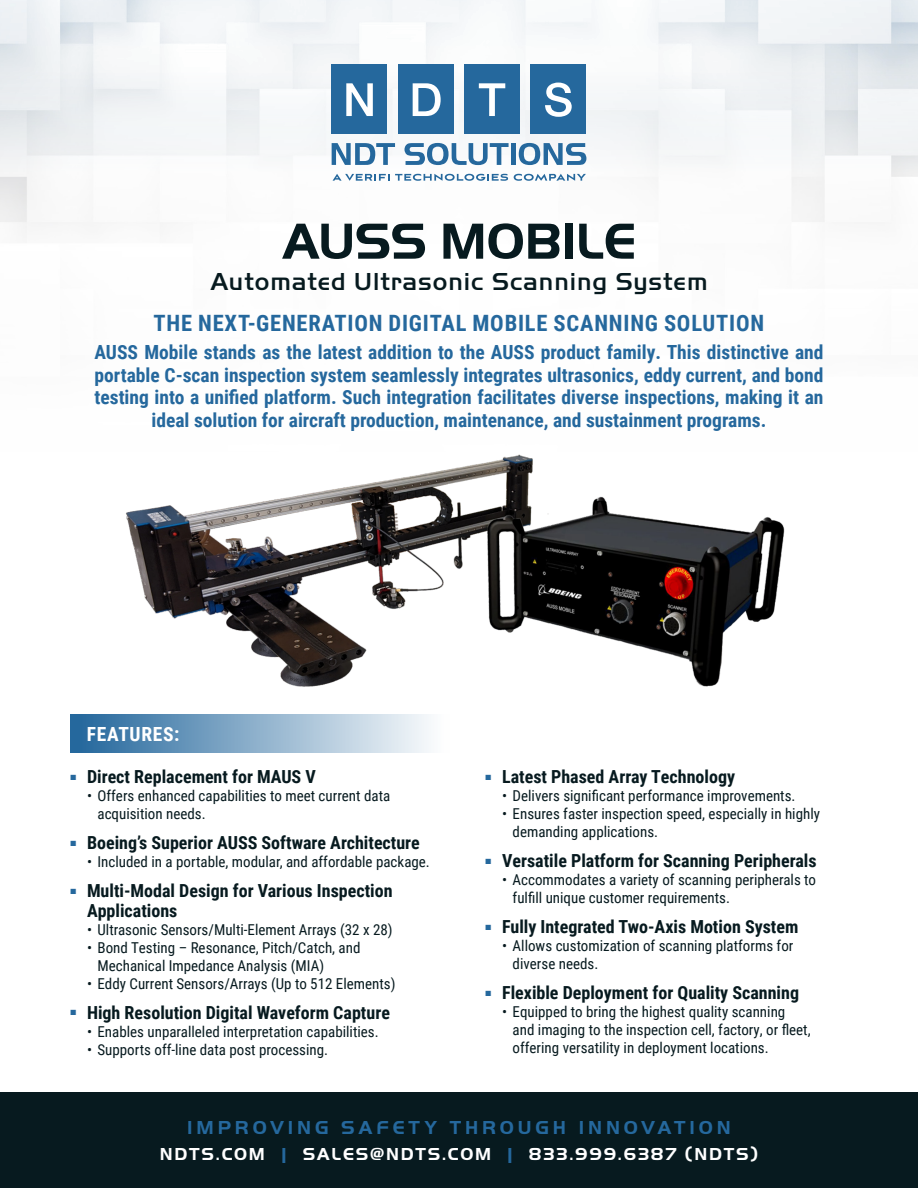
<style>
.page{position:relative;width:918px;height:1188px;background:#fff}
.page>*{position:absolute;margin:0;border:0;box-sizing:border-box;transform-origin:0 0}
.t1{font:700 52.5px "Handel Got D";color:#071a1f}
.t2{font:500 25.5px "Handel Got D";letter-spacing:.04em;color:#071a1f}
.t3{font:700 22.5px "Roboto Condensed";letter-spacing:.035em;color:#25689d}
.t4{font:700 19.5px/22.5px "Roboto Condensed";color:#25689d;text-align:center}
.t5{font:700 19.5px "Handel Got D";letter-spacing:.2em;color:#25689d}
.t6{font:700 19.5px "Roboto Condensed";letter-spacing:.035em;color:#fff}
.t7{font:700 18px/19.5px "Roboto Condensed";color:#071a1f}
.t8{font:700 18px "Handel Got D";letter-spacing:.1em;color:#fff}
.t9{font:15px/18px "Roboto Condensed";color:#071a1f}
.s1{color:#25689d}
</style>
<div class="page">
<svg style="left:0;top:0;width:918px;height:223px;fill:#f5f7f9"></svg>
<img style="left:126px;top:454px;width:659px;height:233px">
<div style="left:332px;top:64px;width:55px;height:69px;background:#25689d"></div>
<div style="left:398px;top:64px;width:56px;height:69px;background:#25689d"></div>
<div style="left:464px;top:64px;width:56px;height:69px;background:#25689d"></div>
<div style="left:531px;top:64px;width:55px;height:69px;background:#25689d"></div>
<svg style="left:346px;top:83px;width:27px;height:33px"></svg>
<svg style="left:413px;top:83px;width:28px;height:33px"></svg>
<svg style="left:479px;top:83px;width:26px;height:33px"></svg>
<svg style="left:545px;top:83px;width:27px;height:34px"></svg>
<svg style="left:332px;top:143px;width:63px;height:22px"></svg>
<svg style="left:405px;top:143px;width:104px;height:22px"></svg>
<hr style="left:511px;top:143px;width:4px;height:22px;background:#25689d">
<svg style="left:519px;top:143px;width:67px;height:22px"></svg>
<svg style="left:333px;top:174px;width:175px;height:7px"></svg>
<svg style="left:514px;top:174px;width:72px;height:7px"></svg>
<div style="left:70px;top:714px;width:380px;height:39px;background:linear-gradient(to right,#21659b,#fff)"></div>
<div style="left:0;top:1093px;width:918px;height:95px;background:#071a1f"></div>
<p class="t1" style="left:282px;top:212px;width:356px">AUSS MOBILE</p>
<p class="t2" style="left:210px;top:267px;width:499px">Automated Ultrasonic Scanning System</p>
<p class="t3" style="left:154px;top:307px;width:612px">THE NEXT-GENERATION DIGITAL MOBILE SCANNING SOLUTION</p>
<p class="t4" style="left:94px;top:341px;width:731px">AUSS Mobile stands as the latest addition to the AUSS product family. This distinctive and portable C-scan inspection system seamlessly integrates ultrasonics, eddy current, and bond testing into a unified platform. Such integration facilitates diverse inspections, making it an ideal solution for aircraft production, maintenance, and sustainment programs.</p>
<p class="t6" style="left:87px;top:720px;width:94px">FEATURES:</p>
<p class="t7" style="left:70px;top:767px;width:247px"><sup>■</sup> Direct Replacement for MAUS V</p>
<p class="t9" style="left:98px;top:787px;width:294px;text-indent:-10px">• Offers enhanced capabilities to meet current data acquisition needs.</p>
<p class="t7" style="left:70px;top:833px;width:351px"><sup>■</sup> Boeing’s Superior AUSS Software Architecture</p>
<p class="t9" style="left:87px;top:853px;width:344px">• Included in a portable, modular, and affordable package.</p>
<p class="t7" style="left:87px;top:881px;width:307px;text-indent:-17px"><sup>■</sup> Multi-Modal Design for Various Inspection<br>Applications</p>
<p class="t9" style="left:87px;top:920px;width:307px">• Ultrasonic Sensors/Multi-Element Arrays (32 x 28)</p>
<p class="t9" style="left:98px;top:938px;width:265px;text-indent:-10px">• Bond Testing – Resonance, Pitch/Catch, and<br>Mechanical Impedance Analysis (MIA)</p>
<p class="t9" style="left:87px;top:974px;width:310px">• Eddy Current Sensors/Arrays (Up to 512 Elements)</p>
<p class="t7" style="left:70px;top:1002px;width:321px"><sup>■</sup> High Resolution Digital Waveform Capture</p>
<p class="t9" style="left:87px;top:1022px;width:293px">• Enables unparalleled interpretation capabilities.</p>
<p class="t9" style="left:87px;top:1040px;width:243px">• Supports off-line data post processing.</p>
<p class="t7" style="left:486px;top:767px;width:251px"><sup>■</sup> Latest Phased Array Technology</p>
<p class="t9" style="left:502px;top:787px;width:295px">• Delivers significant performance improvements.</p>
<p class="t9" style="left:513px;top:805px;width:309px;text-indent:-10px">• Ensures faster inspection speed, especially in highly demanding applications.</p>
<p class="t7" style="left:486px;top:851px;width:332px"><sup>■</sup> Versatile Platform for Scanning Peripherals</p>
<p class="t9" style="left:513px;top:871px;width:305px;text-indent:-10px">• Accommodates a variety of scanning peripherals to fulfill unique customer requirements.</p>
<p class="t7" style="left:486px;top:917px;width:314px"><sup>■</sup> Fully Integrated Two-Axis Motion System</p>
<p class="t9" style="left:513px;top:937px;width:282px;text-indent:-10px">• Allows customization of scanning platforms for diverse needs.</p>
<p class="t7" style="left:486px;top:983px;width:315px"><sup>■</sup> Flexible Deployment for Quality Scanning</p>
<p class="t9" style="left:513px;top:1003px;width:300px;text-indent:-10px">• Equipped to bring the highest quality scanning and imaging to the inspection cell, factory, or fleet, offering versatility in deployment locations.</p>
<p class="t5" style="left:187px;top:1117px;width:545px">IMPROVING SAFETY THROUGH INNOVATION</p>
<p class="t8" style="left:160px;top:1144px;width:600px">NDTS.COM <span class="s1">|</span> SALES@NDTS.COM <span class="s1">|</span> 833.999.6387 (NDTS)</p>
</div>
